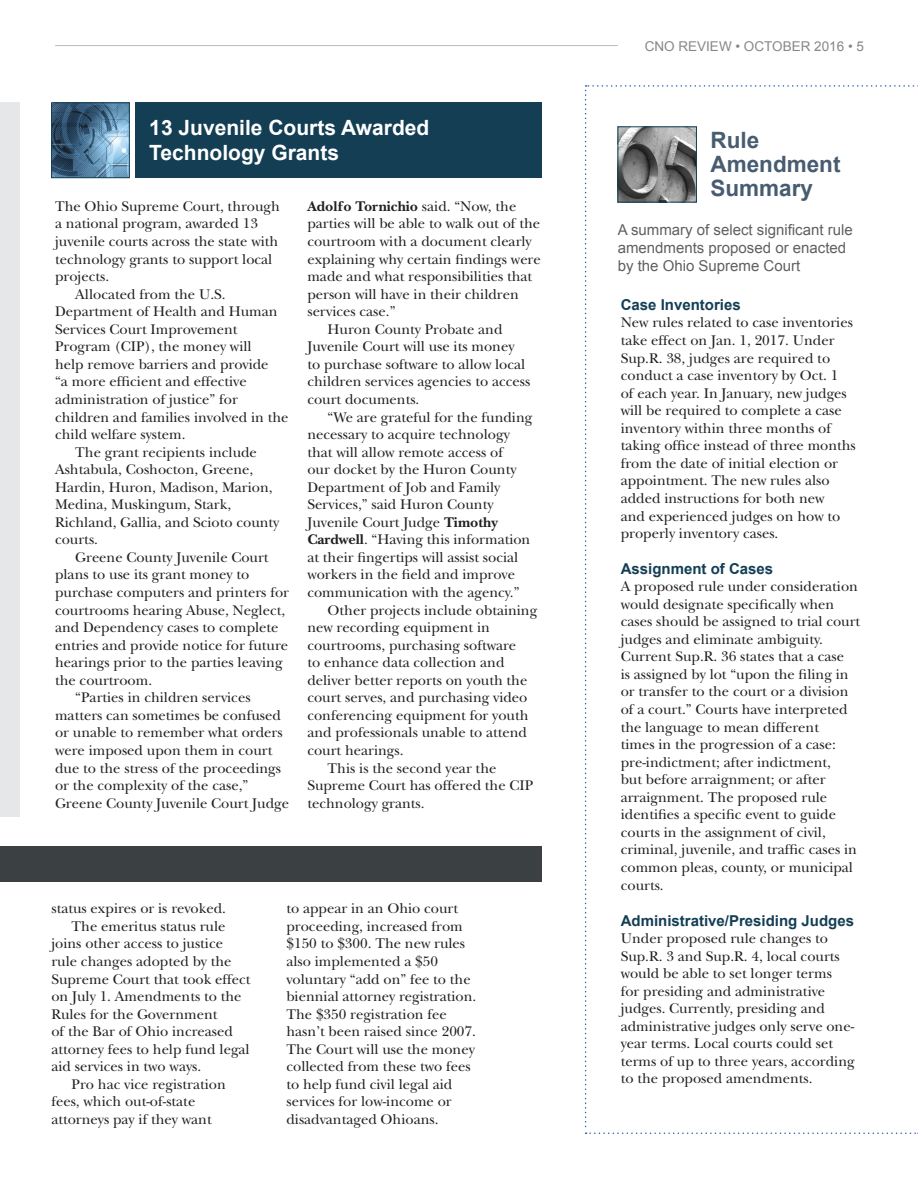
<style>
.page{position:relative;width:918px;height:1188px;background:#fff}
.page>*{position:absolute;margin:0;border:0;box-sizing:border-box;transform-origin:0 0}
.Agenda_Date{font:700 22.5px/24px "Arial";color:#485c71}
.Body_Copy{font:700 21px/25.2px "Arial";color:#fff}
.Agenda_Date-2{font:15px/18px "Arial";color:#5f6060}
.Body_Copy-2{font:700 15px "Arial";color:#133e54}
.Body_Copy-3{font:14.7px/17.5px "New Baskerville Std";color:#231f20}
.t1{font:13.5px "Arial";color:#888788}
.s1{font-weight:700}
</style>
<div class="page">
<hr style="left:55px;top:45px;width:563px;height:1px;background:#bcbdc0">
<div style="left:0;top:846px;width:542px;height:36px;background:#3b4142"></div>
<div style="left:0;top:103px;width:19px;height:714px;background:#e6e7e9"></div>
<svg style="left:585px;top:85px;width:333px;height:1049px"></svg>
<div style="left:136px;top:103px;width:406px;height:75px;background:#133e54"></div>
<img style="left:53px;top:105px;width:74px;height:71px">
<div style="left:51px;top:103px;width:78px;height:75px;border:1px solid #133e54"></div>
<p class="Body_Copy" style="left:149px;top:115px;width:282px">13 Juvenile Courts Awarded<br>Technology Grants</p>
<p class="Body_Copy-3" style="left:55px;top:198px;width:226px">The Ohio Supreme Court, through a national program, awarded 13 juvenile courts across the state with technology grants to support local projects.</p>
<p class="Body_Copy-3" style="left:55px;top:285px;width:235px;text-indent:20px">Allocated from the U.S.<br>Department of Health and Human<br>Services Court Improvement<br>Program (CIP), the money will<br>help remove barriers and provide<br>“a more efficient and effective administration of justice” for children and families involved in the child welfare system.</p>
<p class="Body_Copy-3" style="left:55px;top:443px;width:226px;text-indent:20px">The grant recipients include<br>Ashtabula, Coshocton, Greene,<br>Hardin, Huron, Madison, Marion,<br>Medina, Muskingum, Stark,<br>Richland, Gallia, and Scioto county courts.</p>
<p class="Body_Copy-3" style="left:55px;top:549px;width:235px;text-indent:20px">Greene County Juvenile Court plans to use its grant money to purchase computers and printers for courtrooms hearing Abuse, Neglect, and Dependency cases to complete entries and provide notice for future hearings prior to the parties leaving the courtroom.</p>
<p class="Body_Copy-3" style="left:55px;top:689px;width:235px;text-indent:20px">“Parties in children services matters can sometimes be confused or unable to remember what orders were imposed upon them in court due to the stress of the proceedings or the complexity of the case,”<br>Greene County Juvenile Court Judge</p>
<p class="Body_Copy-3" style="left:307px;top:198px;width:235px"><span class="s1">Adolfo Tornichio</span> said. “Now, the parties will be able to walk out of the courtroom with a document clearly explaining why certain findings were made and what responsibilities that person will have in their children services case.”</p>
<p class="Body_Copy-3" style="left:307px;top:320px;width:224px;text-indent:20px">Huron County Probate and<br>Juvenile Court will use its money to purchase software to allow local children services agencies to access court documents.</p>
<p class="Body_Copy-3" style="left:307px;top:408px;width:227px;text-indent:20px">“We are grateful for the funding necessary to acquire technology that will allow remote access of<br>our docket by the Huron County<br>Department of Job and Family<br>Services,” said Huron County<br>Juvenile Court Judge <span class="s1">Timothy<br>Cardwell</span>. “Having this information at their fingertips will assist social workers in the field and improve communication with the agency.”</p>
<p class="Body_Copy-3" style="left:307px;top:601px;width:231px;text-indent:20px">Other projects include obtaining new recording equipment in courtrooms, purchasing software<br>to enhance data collection and deliver better reports on youth the court serves, and purchasing video conferencing equipment for youth and professionals unable to attend court hearings.</p>
<p class="Body_Copy-3" style="left:307px;top:759px;width:227px;text-indent:20px">This is the second year the<br>Supreme Court has offered the CIP technology grants.</p>
<p class="Body_Copy-3" style="left:51px;top:900px;width:176px">status expires or is revoked.</p>
<p class="Body_Copy-3" style="left:51px;top:917px;width:201px;text-indent:20px">The emeritus status rule joins other access to justice rule changes adopted by the<br>Supreme Court that took effect on July 1. Amendments to the<br>Rules for the Government<br>of the Bar of Ohio increased attorney fees to help fund legal aid services in two ways.</p>
<p class="Body_Copy-3" style="left:51px;top:1075px;width:176px;text-indent:20px">Pro hac vice registration fees, which out-of-state attorneys pay if they want</p>
<p class="Body_Copy-3" style="left:286px;top:900px;width:191px">to appear in an Ohio court proceeding, increased from $150 to $300. The new rules also implemented a $50 voluntary “add on” fee to the biennial attorney registration.<br>The $350 registration fee hasn’t been raised since 2007.<br>The Court will use the money collected from these two fees to help fund civil legal aid services for low-income or disadvantaged Ohioans.</p>
<p class="t1" style="left:645px;top:38px;width:221px">CNO REVIEW • OCTOBER 2016 • 5</p>
<p class="Agenda_Date" style="left:711px;top:129px;width:132px">Rule<br>Amendment<br>Summary</p>
<p class="Agenda_Date-2" style="left:618px;top:221px;width:237px">A summary of select significant rule amendments proposed or enacted by the Ohio Supreme Court</p>
<p class="Body_Copy-2" style="left:621px;top:295px;width:122px">Case Inventories</p>
<p class="Body_Copy-3" style="left:621px;top:314px;width:237px">New rules related to case inventories take effect on Jan. 1, 2017. Under Sup.R. 38, judges are required to conduct a case inventory by Oct. 1 of each year. In January, new judges will be required to complete a case inventory within three months of taking office instead of three months from the date of initial election or appointment. The new rules also added instructions for both new<br>and experienced judges on how to properly inventory cases.</p>
<p class="Body_Copy-2" style="left:621px;top:558px;width:154px">Assignment of Cases</p>
<p class="Body_Copy-3" style="left:621px;top:578px;width:241px">A proposed rule under consideration would designate specifically when cases should be assigned to trial court judges and eliminate ambiguity.<br>Current Sup.R. 36 states that a case<br>is assigned by lot “upon the filing in or transfer to the court or a division of a court.” Courts have interpreted the language to mean different<br>times in the progression of a case: pre-indictment; after indictment,<br>but before arraignment; or after arraignment. The proposed rule identifies a specific event to guide courts in the assignment of civil, criminal, juvenile, and traffic cases in common pleas, county, or municipal courts.</p>
<p class="Body_Copy-2" style="left:621px;top:910px;width:235px">Administrative/Presiding Judges</p>
<p class="Body_Copy-3" style="left:621px;top:930px;width:236px">Under proposed rule changes to Sup.R. 3 and Sup.R. 4, local courts would be able to set longer terms<br>for presiding and administrative judges. Currently, presiding and administrative judges only serve one&shy;year terms. Local courts could set terms of up to three years, according to the proposed amendments.</p>
</div>
